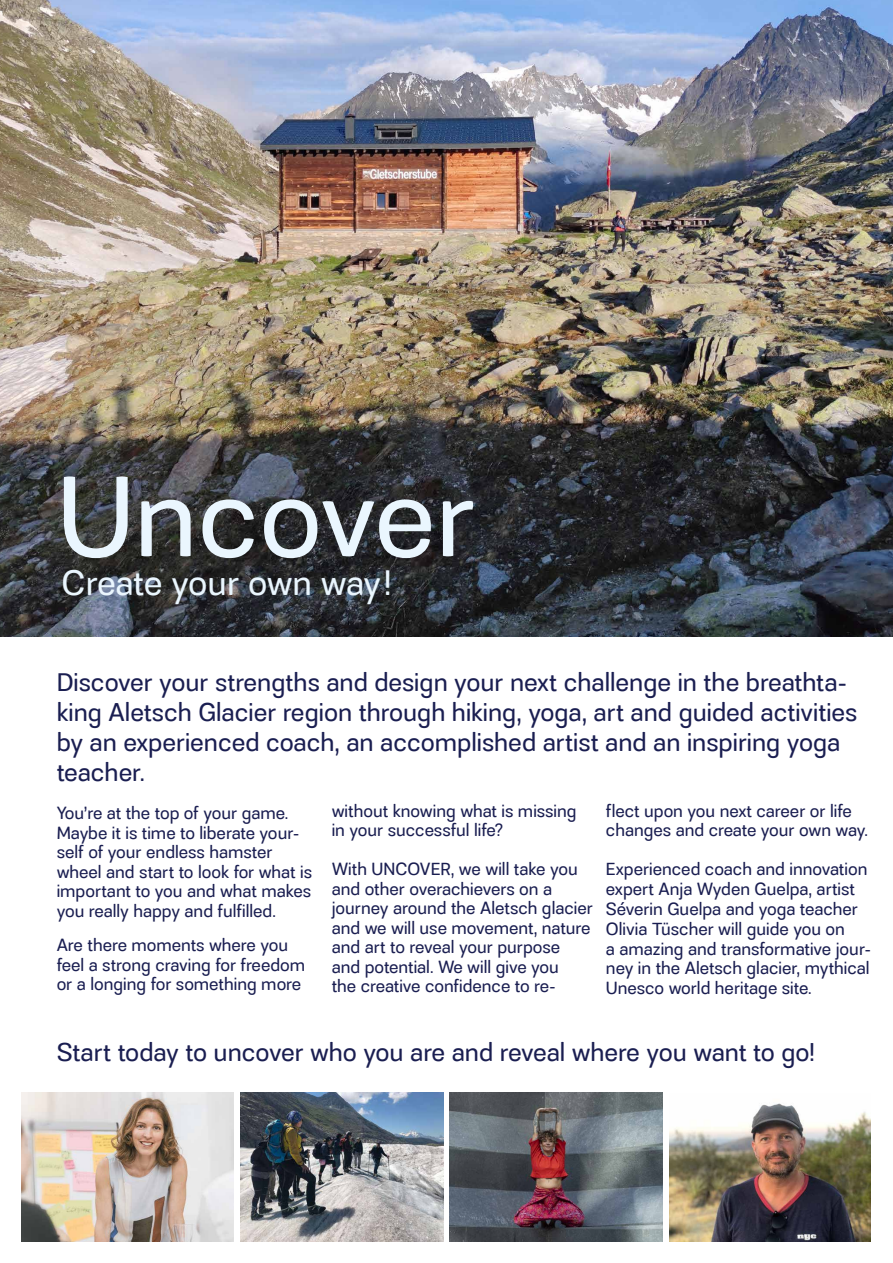
<style>
.page{position:relative;width:893px;height:1263px;background:#fff}
.page>*{position:absolute;margin:0;border:0;box-sizing:border-box;transform-origin:0 0}
.t1{font:108px "Quiroh";letter-spacing:-.005em;color:#eaf6fe}
.t2{font:33px "Quiroh";letter-spacing:-.02em;color:#eaf6fe}
.t3{font:24px/30px "Quiroh";color:#1a1e51}
.t4{font:16.5px/19.5px "Quiroh";color:#1a1e51}
</style>
<div class="page">
<img style="left:450px;top:1093px;width:212px;height:149px">
<img style="left:240px;top:1093px;width:204px;height:149px">
<img style="left:0;top:0;width:893px;height:637px">
<img style="left:21px;top:1093px;width:213px;height:149px">
<img style="left:669px;top:1103px;width:202px;height:139px">
<h1 class="t1" style="left:57px;top:444px;width:420px">Uncover</h1>
<h2 class="t2" style="left:62px;top:561px;width:331px">Create your own way!</h2>
<h3 class="t3" style="left:57px;top:667px;width:802px">Discover your strengths and design your next challenge in the breathta&shy;king Aletsch Glacier region through hiking, yoga, art and guided activities by an experienced coach, an accomplished artist and an inspiring yoga teacher.</h3>
<p class="t4" style="left:57px;top:803px;width:257px">You’re at the top of your game.<br>Maybe it is time to liberate your&shy;self of your endless hamster wheel and start to look for what is important to you and what makes you really happy and fulfilled.</p>
<p class="t4" style="left:57px;top:935px;width:250px">Are there moments where you feel a strong craving for freedom or a longing for something more</p>
<p class="t4" style="left:606px;top:801px;width:264px">flect upon you next career or life changes and create your own way.</p>
<p class="t4" style="left:606px;top:860px;width:267px">Experienced coach and innovation expert Anja Wyden Guelpa, artist Séverin Guelpa and yoga teacher Olivia Tüscher will guide you on<br>a amazing and transformative jour&shy;ney in the Aletsch glacier, mythical Unesco world heritage site.</p>
<p class="t4" style="left:332px;top:801px;width:246px">without knowing what is missing in your successful life?</p>
<p class="t4" style="left:332px;top:859px;width:263px">With UNCOVER, we will take you and other overachievers on a journey around the Aletsch glacier and we will use movement, nature and art to reveal your purpose<br>and potential. We will give you<br>the creative confidence to re-</p>
<h3 class="t3" style="left:57px;top:1037px;width:760px">Start today to uncover who you are and reveal where you want to go!</h3>
</div>
